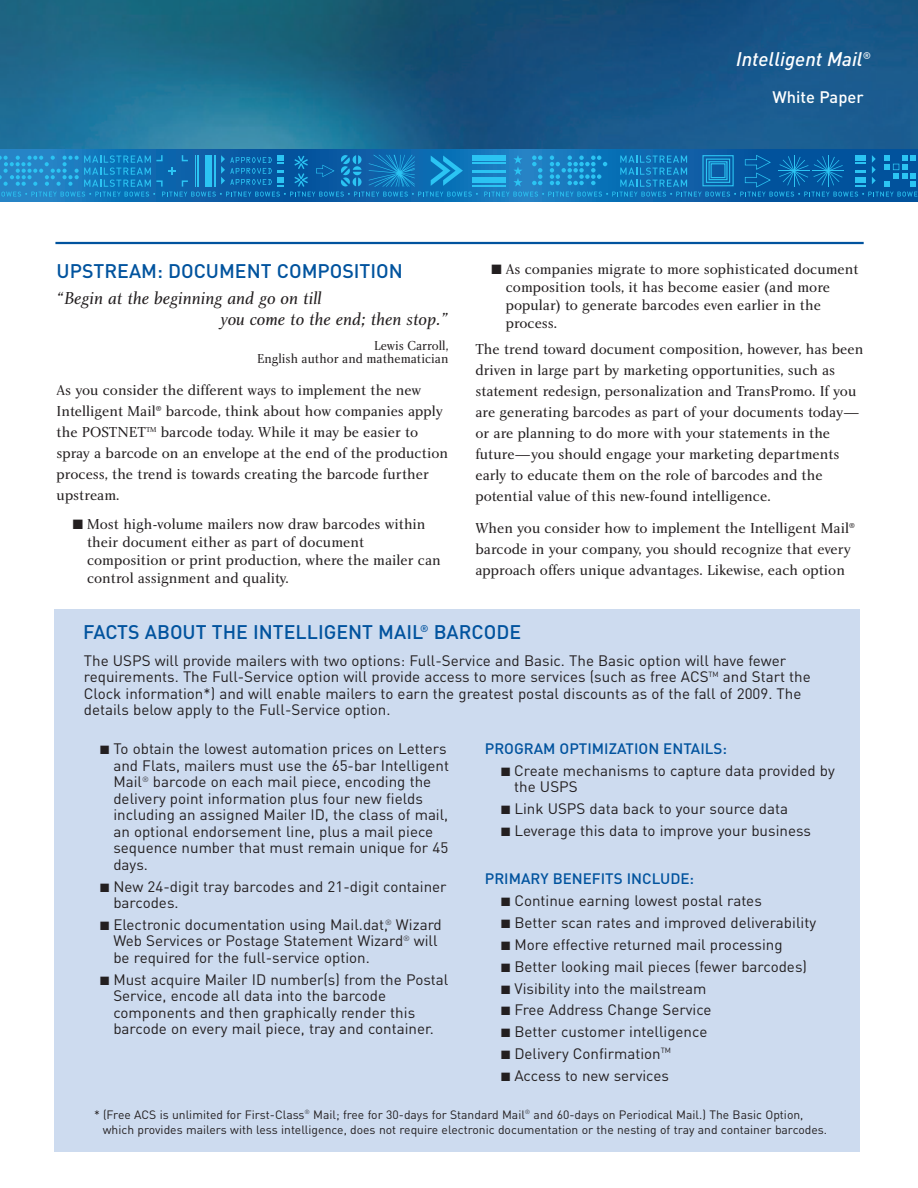
<style>
.page{position:relative;width:918px;height:1188px;background:#fff}
.page>*{position:absolute;margin:0;border:0;box-sizing:border-box;transform-origin:0 0}
.t1{font:500 19.5px "DIN";color:#01539e}
.t2{font:italic 500 19.5px "DIN";color:#fff}
.t3{font:18px/21px "Charlotte Book Italic Plain";color:#231f20}
.t4{font:500 16.5px "DIN";color:#fff}
.t5{font:15px/16.5px "DIN";color:#231f20}
.t6{font:15px/21px "Charlotte Book Plain";color:#231f20}
.t7{font:500 15px "DIN";color:#01539e}
.t8{font:13.5px/13.5px "Charlotte Book Plain";color:#231f20;text-align:right;scale:.95 1}
.t9{font:12px/15px "DIN";color:#231f20}
</style>
<div class="page">
<div style="left:54px;top:609px;width:806px;height:542px;background:#cddbef"></div>
<hr style="left:55px;top:242px;width:809px;height:2px;background:#01539e">
<img style="left:0;top:0;width:918px;height:149px">
<svg style="left:0;top:149px;width:918px;height:53px"></svg>
<hr style="left:473px;top:185px;width:33px;height:2px;background:#2bc4f3">
<hr style="left:473px;top:162px;width:33px;height:2px;background:#2bc4f3">
<hr style="left:473px;top:172px;width:33px;height:1px;background:#2bc4f3">
<hr style="left:473px;top:170px;width:33px;height:1px;background:#2bc4f3">
<div style="left:473px;top:178px;width:33px;height:5px;background:#2bc4f3"></div>
<div style="left:473px;top:155px;width:33px;height:5px;background:#2bc4f3"></div>
<svg style="left:0;top:155px;width:478px;height:42px"></svg>
<svg style="left:484px;top:155px;width:433px;height:42px"></svg>
<h1 class="t2" style="left:736px;top:52px;width:136px">Intelligent Mail<sup>®</sup></h1>
<p class="t4" style="left:773px;top:91px;width:93px">White Paper</p>
<h1 class="t1" style="left:57px;top:264px;width:348px">UPSTREAM: DOCUMENT COMPOSITION</h1>
<p class="t3" style="left:221px;top:290px;width:229px;text-indent:-164px">“Begin at the beginning and go on till<br>you come to the end; then stop.”</p>
<p class="t8" style="left:257px;top:340px;width:203px">Lewis Carroll,<br>English author and mathematician</p>
<p class="t6" style="left:57px;top:381px;width:393px">As you consider the different ways to implement the new Intelligent Mail<sup>®</sup> barcode, think about how companies apply the POSTNET<sup>TM</sup> barcode today. While it may be easier to spray a barcode on an envelope at the end of the production process, the trend is towards creating the barcode further upstream.</p>
<p class="t6" style="left:87px;top:516px;width:355px;line-height:18px;text-indent:-14px">■ Most high-volume mailers now draw barcodes within their document either as part of document composition or print production, where the mailer can control assignment and quality.</p>
<p class="t6" style="left:506px;top:261px;width:354px;line-height:18px;text-indent:-14px">■ As companies migrate to more sophisticated document composition tools, it has become easier (and more popular) to generate barcodes even earlier in the process.</p>
<p class="t6" style="left:475px;top:340px;width:389px">The trend toward document composition, however, has been driven in large part by marketing opportunities, such as statement redesign, personalization and TransPromo. If you are generating barcodes as part of your documents today— or are planning to do more with your statements in the future—you should engage your marketing departments early to educate them on the role of barcodes and the potential value of this new-found intelligence.</p>
<p class="t6" style="left:475px;top:519px;width:381px">When you consider how to implement the Intelligent Mail<sup>® </sup>barcode in your company, you should recognize that every approach offers unique advantages. Likewise, each option</p>
<h1 class="t1" style="left:83px;top:625px;width:439px">FACTS ABOUT THE INTELLIGENT MAIL<sup>®</sup> BARCODE</h1>
<p class="t5" style="left:84px;top:654px;width:728px">The USPS will provide mailers with two options: Full-Service and Basic. The Basic option will have fewer requirements. The Full-Service option will provide access to more services (such as free ACS<sup>TM</sup> and Start the Clock information*) and will enable mailers to earn the greatest postal discounts as of the fall of 2009. The details below apply to the Full-Service option.</p>
<p class="t7" style="left:485px;top:743px;width:244px">PROGRAM OPTIMIZATION ENTAILS:</p>
<p class="t5" style="left:514px;top:764px;width:322px;text-indent:-13px">■ Create mechanisms to capture data provided by the USPS</p>
<p class="t5" style="left:501px;top:802px;width:289px">■ Link USPS data back to your source data</p>
<p class="t5" style="left:501px;top:824px;width:311px">■ Leverage this data to improve your business</p>
<p class="t7" style="left:485px;top:873px;width:211px">PRIMARY BENEFITS INCLUDE:</p>
<p class="t5" style="left:501px;top:894px;width:262px">■ Continue earning lowest postal rates</p>
<p class="t5" style="left:501px;top:916px;width:317px">■ Better scan rates and improved deliverability</p>
<p class="t5" style="left:501px;top:938px;width:283px">■ More effective returned mail processing</p>
<p class="t5" style="left:501px;top:960px;width:308px">■ Better looking mail pieces (fewer barcodes)</p>
<p class="t5" style="left:501px;top:982px;width:207px">■ Visibility into the mailstream</p>
<p class="t5" style="left:501px;top:1003px;width:212px">■ Free Address Change Service</p>
<p class="t5" style="left:501px;top:1025px;width:208px">■ Better customer intelligence</p>
<p class="t5" style="left:501px;top:1047px;width:172px">■ Delivery Confirmation<sup>TM</sup></p>
<p class="t5" style="left:501px;top:1069px;width:170px">■ Access to new services</p>
<p class="t9" style="left:103px;top:1108px;width:726px;text-indent:-9px">* (Free ACS is unlimited for First-Class<sup>®</sup> Mail; free for 30-days for Standard Mail<sup>®</sup> and 60-days on Periodical Mail.) The Basic Option, which provides mailers with less intelligence, does not require electronic documentation or the nesting of tray and container barcodes.</p>
<p class="t5" style="left:113px;top:742px;width:337px;text-indent:-13px">■ To obtain the lowest automation prices on Letters and Flats, mailers must use the 65-bar Intelligent Mail<sup>®</sup> barcode on each mail piece, encoding the delivery point information plus four new fields including an assigned Mailer ID, the class of mail, an optional endorsement line, plus a mail piece sequence number that must remain unique for 45 days.</p>
<p class="t5" style="left:113px;top:880px;width:335px;text-indent:-13px">■ New 24-digit tray barcodes and 21-digit container barcodes.</p>
<p class="t5" style="left:113px;top:918px;width:330px;text-indent:-13px">■ Electronic documentation using Mail.dat,<sup>®</sup> Wizard<br>Web Services or Postage Statement Wizard<sup>®</sup> will be required for the full-service option.</p>
<p class="t5" style="left:113px;top:973px;width:336px;text-indent:-13px">■ Must acquire Mailer ID number(s) from the Postal Service, encode all data into the barcode components and then graphically render this barcode on every mail piece, tray and container.</p>
</div>
